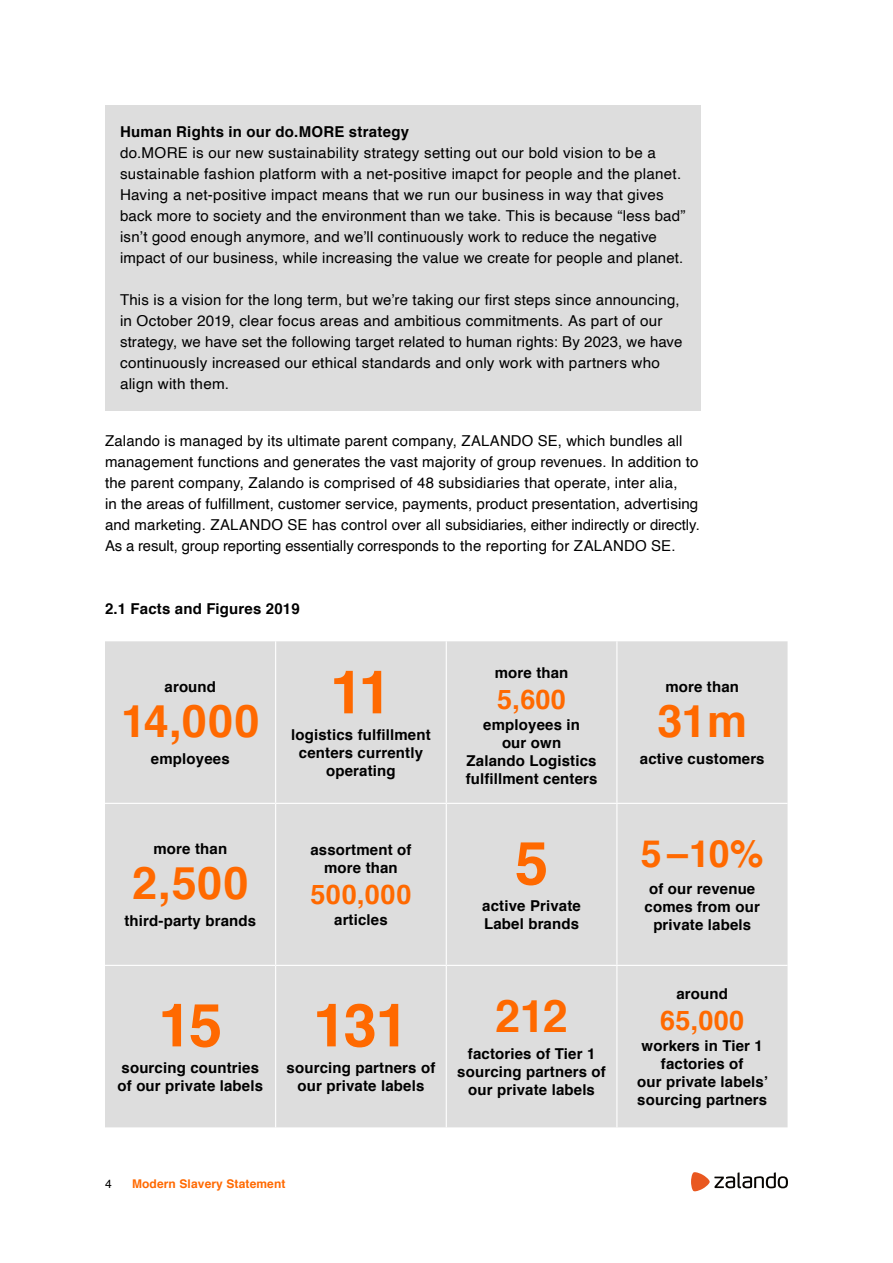
<style>
.page{position:relative;width:893px;height:1263px;background:#fff}
.page>*{position:absolute;margin:0;border:0;box-sizing:border-box;transform-origin:0 0}
.t1{font:700 60px "Helvetica";letter-spacing:-.045em;color:#ff6900}
.t2{font:700 45px "Helvetica";letter-spacing:.01em;color:#ff6900}
.t3{font:700 37.5px "Helvetica";color:#ff6900}
.t4{font:700 27px "Helvetica";letter-spacing:.01em;color:#ff6900}
.t5{font:15px/21px "Helvetica";letter-spacing:.015em;color:#000}
.t6{font:700 15px/18px "Helvetica";letter-spacing:.01em;color:#000;text-align:center}
.t7{font:700 12px "Helvetica";letter-spacing:.01em;color:#ff6900}
.t8{font:12px "Helvetica";color:#000}
</style>
<div class="page">
<svg style="left:691px;top:1172px;width:97px;height:19px"></svg>
<div style="left:105px;top:105px;width:595px;height:305px;background:#ddd"></div>
<div style="left:105px;top:641px;width:683px;height:486px;background:#ddd"></div>
<hr style="left:616px;top:641px;width:1px;height:162px;background:#fff">
<hr style="left:616px;top:804px;width:1px;height:161px;background:#fff">
<hr style="left:616px;top:966px;width:1px;height:161px;background:#fff">
<hr style="left:275px;top:641px;width:1px;height:162px;background:#fff">
<hr style="left:446px;top:641px;width:1px;height:162px;background:#fff">
<hr style="left:275px;top:804px;width:1px;height:161px;background:#fff">
<hr style="left:446px;top:804px;width:1px;height:161px;background:#fff">
<hr style="left:275px;top:966px;width:1px;height:161px;background:#fff">
<hr style="left:446px;top:966px;width:1px;height:161px;background:#fff">
<hr style="left:105px;top:803px;width:171px;height:1px;background:#fff">
<hr style="left:276px;top:803px;width:170px;height:1px;background:#fff">
<hr style="left:446px;top:803px;width:171px;height:1px;background:#fff">
<hr style="left:617px;top:803px;width:171px;height:1px;background:#fff">
<hr style="left:105px;top:965px;width:171px;height:1px;background:#fff">
<hr style="left:276px;top:965px;width:170px;height:1px;background:#fff">
<hr style="left:446px;top:965px;width:171px;height:1px;background:#fff">
<hr style="left:617px;top:965px;width:171px;height:1px;background:#fff">
<p class="t6" style="left:120px;top:123px;width:291px">Human Rights in our do.MORE strategy</p>
<p class="t5" style="left:120px;top:143px;width:567px">do.MORE is our new sustainability strategy setting out our bold vision to be a sustainable fashion platform with a net-positive imapct for people and the planet.<br>Having a net-positive impact means that we run our business in way that gives back more to society and the environment than we take. This is because “less bad” isn’t good enough anymore, and we’ll continuously work to reduce the negative impact of our business, while increasing the value we create for people and planet.</p>
<p class="t5" style="left:120px;top:290px;width:564px">This is a vision for the long term, but we’re taking our first steps since announcing, in October 2019, clear focus areas and ambitious commitments. As part of our strategy, we have set the following target related to human rights: By 2023, we have continuously increased our ethical standards and only work with partners who align with them.</p>
<p class="t5" style="left:105px;top:431px;width:596px">Zalando is managed by its ultimate parent company, ZALANDO SE, which bundles all management functions and generates the vast majority of group revenues. In addition to the parent company, Zalando is comprised of 48 subsidiaries that operate, inter alia,<br>in the areas of fulfillment, customer service, payments, product presentation, advertising and marketing. ZALANDO SE has control over all subsidiaries, either indirectly or directly.<br>As a result, group reporting essentially corresponds to the reporting for ZALANDO SE.</p>
<p class="t6" style="left:105px;top:600px;width:196px">2.1 Facts and Figures 2019</p>
<p class="t6" style="left:165px;top:678px;width:53px">around</p>
<h2 class="t2" style="left:121px;top:685px;width:140px">14,000</h2>
<p class="t6" style="left:151px;top:750px;width:80px">employees</p>
<p class="t6" style="left:153px;top:840px;width:75px">more than</p>
<h2 class="t2" style="left:132px;top:847px;width:118px">2,500</h2>
<p class="t6" style="left:124px;top:912px;width:133px">third-party brands</p>
<h1 class="t1" style="left:330px;top:644px;width:63px">11</h1>
<p class="t6" style="left:291px;top:726px;width:141px">logistics fulfillment centers currently operating</p>
<p class="t6" style="left:310px;top:841px;width:102px">assortment of more than</p>
<h3 class="t4" style="left:311px;top:873px;width:102px">500,000</h3>
<p class="t6" style="left:334px;top:911px;width:55px">articles</p>
<p class="t6" style="left:495px;top:663px;width:75px">more than</p>
<h3 class="t4" style="left:497px;top:678px;width:70px">5,600</h3>
<p class="t6" style="left:466px;top:716px;width:133px">employees in<br>our own<br>Zalando Logistics fulfillment centers</p>
<h1 class="t1" style="left:515px;top:815px;width:35px">5</h1>
<p class="t6" style="left:482px;top:897px;width:100px;text-align:left">active Private<br>Label brands</p>
<h1 class="t1" style="left:158px;top:977px;width:65px">15</h1>
<p class="t6" style="left:118px;top:1059px;width:147px;text-align:left">sourcing countries of our private labels</p>
<h1 class="t1" style="left:313px;top:977px;width:97px">131</h1>
<p class="t6" style="left:287px;top:1059px;width:150px">sourcing partners of our private labels</p>
<h2 class="t2" style="left:495px;top:979px;width:74px">212</h2>
<p class="t6" style="left:457px;top:1045px;width:150px">factories of Tier 1 sourcing partners of our private labels</p>
<p class="t8" style="left:105px;top:1175px;width:8px">4</p>
<p class="t7" style="left:132px;top:1174px;width:155px">Modern Slavery Statement</p>
<p class="t6" style="left:665px;top:678px;width:75px">more than</p>
<h2 class="t2" style="left:657px;top:685px;width:91px">31m</h2>
<p class="t6" style="left:640px;top:750px;width:126px">active customers</p>
<h3 class="t3" style="left:641px;top:823px;width:124px">5 –10%</h3>
<p class="t6" style="left:645px;top:880px;width:117px">of our revenue comes from our private labels</p>
<p class="t6" style="left:676px;top:985px;width:53px">around</p>
<h3 class="t4" style="left:660px;top:999px;width:85px">65,000</h3>
<p class="t6" style="left:637px;top:1037px;width:133px">workers in Tier 1 factories of<br>our private labels’ sourcing partners</p>
</div>
